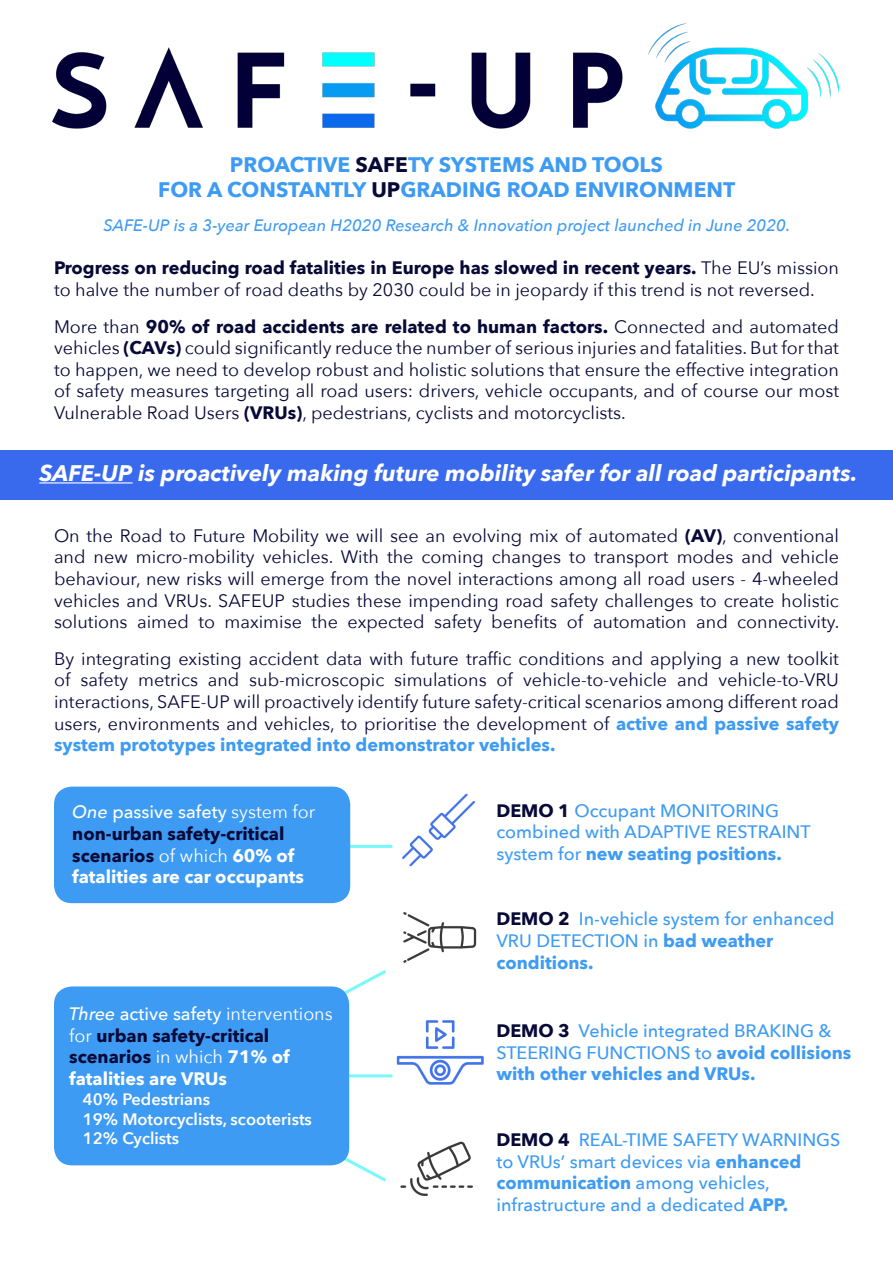
<style>
.page{position:relative;width:893px;height:1263px;background:#fff}
.page>*{position:absolute;margin:0;border:0;box-sizing:border-box;transform-origin:0 0}
.t1{font:italic 700 22.5px "Avenir Next";color:#fff}
.t2{font:700 21px "Avenir Next";color:#3e9bf3}
.t3{font:18px/21.6px "Avenir Next";color:#070936;text-align:justify}
.t4{font:500 18px/21.6px "Avenir Next";color:#3e9bf3}
.t5{font:700 18px/21.6px "Avenir Next";color:#070936}
.t6{font:500 18px "Avenir Next";color:#fff}
.t7{font:italic 500 16.5px "Avenir Next";color:#3e9bf3}
.t8{font:600 16.5px "Avenir Next";color:#fff}
.s1{color:#070936}
.s2{font-weight:700}
.s3{font-weight:700;color:#3e9bf3}
.s4{font-style:italic}
.s5{font-weight:400}
.s6{font-weight:400;color:#fff}
.s7{color:#fff}
.s8{font-weight:500;font-style:italic;color:#fff}
.s9{font-weight:500;color:#fff}
.s10{font-weight:700;color:#070936}
</style>
<div class="page">
<img style="left:53px;top:23px;width:786px;height:106px">
<svg style="left:340px;top:1154px;width:46px;height:28px"></svg>
<svg style="left:340px;top:970px;width:46px;height:27px"></svg>
<hr style="left:349px;top:1074px;width:43px;height:3px;background:#76f9fb">
<hr style="left:349px;top:845px;width:43px;height:3px;background:#76f9fb">
<div style="left:0;top:450px;width:893px;height:49px;background:#3969ed"></div>
<hr style="left:39px;top:482px;width:94px;height:1px;background:#fff">
<img style="left:403px;top:912px;width:74px;height:51px">
<img style="left:386px;top:1020px;width:98px;height:65px">
<img style="left:400px;top:1141px;width:73px;height:55px">
<img style="left:402px;top:793px;width:73px;height:74px">
<div style="left:54px;top:787px;width:296px;height:116px;background:#3e9bf3;border-radius:18px"></div>
<div style="left:54px;top:986px;width:295px;height:179px;background:#3e9bf3;border-radius:18px"></div>
<p class="t2" style="left:230px;top:147px;width:435px">PROACTIVE <span class="s1">SAFE</span>TY SYSTEMS AND TOOLS</p>
<p class="t2" style="left:158px;top:172px;width:578px">FOR A CONSTANTLY <span class="s1">UP</span>GRADING ROAD ENVIRONMENT</p>
<p class="t7" style="left:104px;top:211px;width:688px">SAFE-UP is a 3-year European H2020 Research &amp; Innovation project launched in June 2020.</p>
<p class="t3" style="left:54px;top:257px;width:786px"><span class="s2">Progress on reducing road fatalities in Europe has slowed in recent years.</span> The EU’s mission to halve the number of road deaths by 2030 could be in jeopardy if this trend is not reversed.</p>
<p class="t3" style="left:54px;top:315px;width:787px">More than <span class="s2">90% of road accidents are related to human factors.</span> Connected and automated vehicles <span class="s2">(CAVs)</span> could significantly reduce the number of serious injuries and fatalities. But for that to happen, we need to develop robust and holistic solutions that ensure the effective integration of safety measures targeting all road users: drivers, vehicle occupants, and of course our most Vulnerable Road Users <span class="s2">(VRUs)</span>, pedestrians, cyclists and motorcyclists.</p>
<p class="t1" style="left:39px;top:454px;width:820px">SAFE-UP is proactively making future mobility safer for all road participants.</p>
<p class="t3" style="left:54px;top:524px;width:787px">On the Road to Future Mobility we will see an evolving mix of automated <span class="s2">(AV)</span>, conventional and new micro-mobility vehicles. With the coming changes to transport modes and vehicle behaviour, new risks will emerge from the novel interactions among all road users - 4-wheeled vehicles and VRUs. SAFEUP studies these impending road safety challenges to create holistic solutions aimed to maximise the expected safety benefits of automation and connectivity.</p>
<p class="t3" style="left:54px;top:647px;width:786px">By integrating existing accident data with future traffic conditions and applying a new toolkit of safety metrics and sub-microscopic simulations of vehicle-to-vehicle and vehicle-to-VRU interactions, SAFE-UP will proactively identify future safety-critical scenarios among different road users, environments and vehicles, to prioritise the development of <span class="s3">active and passive safety system prototypes integrated into demonstrator vehicles.</span></p>
<p class="t6" style="left:72px;top:797px;width:244px"><span class="s4">One</span> passive safety <span class="s5">system for</span></p>
<p class="t5" style="left:72px;top:823px;width:233px">non-urban safety-critical scenarios <span class="s6">of which</span> <span class="s7">60% of fatalities are car occupants</span></p>
<p class="t5" style="left:69px;top:1003px;width:265px"><span class="s8">Three</span> <span class="s9">active safety</span> <span class="s6">interventions for</span> urban safety-critical scenarios <span class="s6">in which</span> <span class="s7">71% of fatalities are VRUs</span></p>
<p class="t8" style="left:83px;top:1085px;width:129px">40% Pedestrians</p>
<p class="t8" style="left:83px;top:1104px;width:231px">19% Motorcyclists, scooterists</p>
<p class="t8" style="left:83px;top:1124px;width:98px">12% Cyclists</p>
<p class="t4" style="left:496px;top:799px;width:316px"><span class="s10">DEMO 1</span> Occupant MONITORING combined with ADAPTIVE RESTRAINT system for <span class="s2">new seating positions.</span></p>
<p class="t4" style="left:496px;top:908px;width:340px"><span class="s10">DEMO 2</span> In-vehicle system for enhanced<br>VRU DETECTION in <span class="s2">bad weather conditions.</span></p>
<p class="t4" style="left:496px;top:1019px;width:356px"><span class="s10">DEMO 3</span> Vehicle integrated BRAKING &amp;<br>STEERING FUNCTIONS to <span class="s2">avoid collisions with other vehicles and VRUs.</span></p>
<p class="t4" style="left:496px;top:1128px;width:346px"><span class="s10">DEMO 4</span> REAL-TIME SAFETY WARNINGS to VRUs’ smart devices via <span class="s2">enhanced communication</span> among vehicles, infrastructure and a dedicated <span class="s2">APP.</span></p>
</div>
